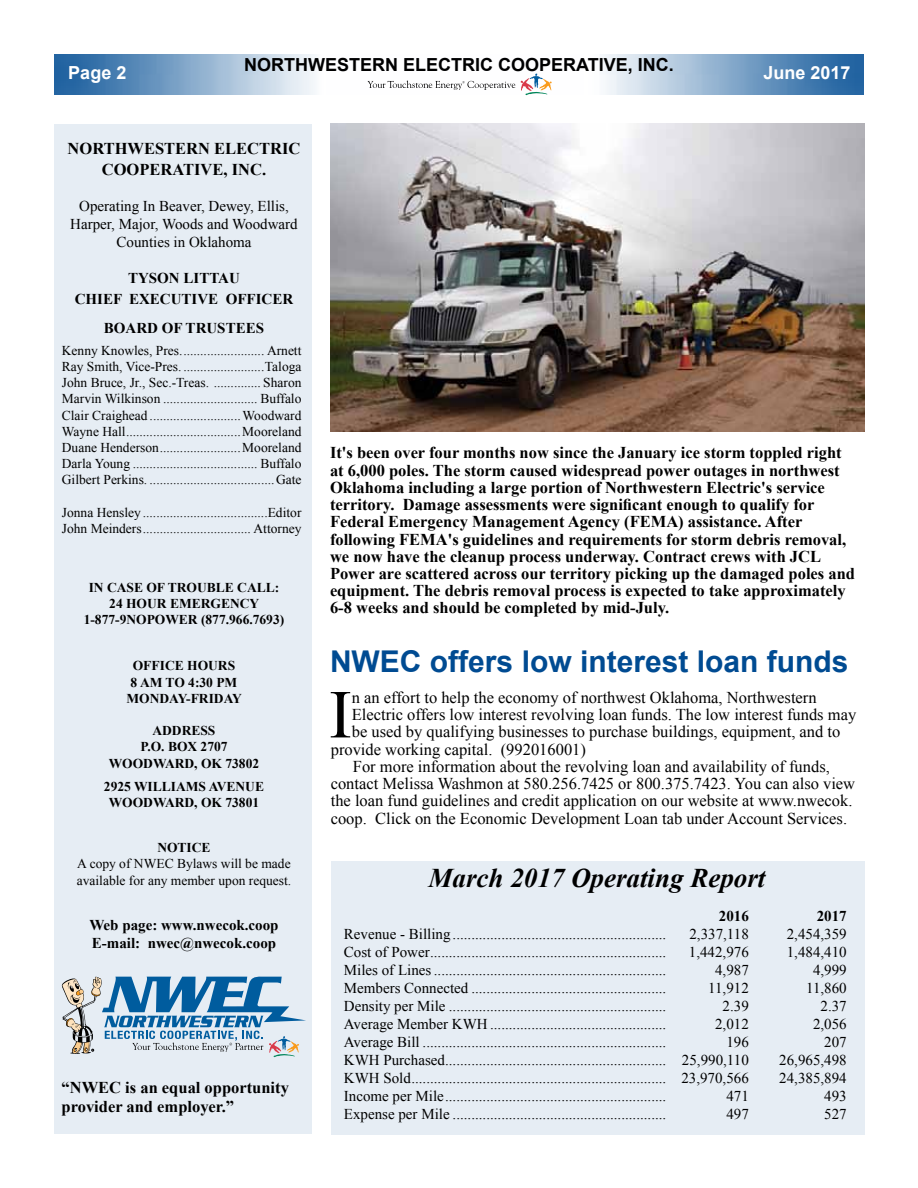
<style>
.page{position:relative;width:918px;height:1188px;background:#fff}
.page>*{position:absolute;margin:0;border:0;box-sizing:border-box;transform-origin:0 0}
.t1{font:68.55px "Times New Roman";color:#000}
.t2{font:700 30px "Arial";color:#004b92}
.t3{font:italic 700 27px "Times New Roman";color:#000}
.t4{font:700 18px "Arial";color:#000}
.t5{font:700 18px "Arial";color:#fff}
.t6{font:700 16.5px/17.2px "Times New Roman";color:#000}
.t7{font:16.5px "Times New Roman";color:#000}
.t8{font:15px/18px "Times New Roman";color:#000;text-align:center}
.t9{font:700 15px/21.6px "Times New Roman";color:#000;text-align:center}
.t10{font:13.5px/16.2px "Times New Roman";color:#000}
.t11{font:700 13.5px/16.2px "Times New Roman";color:#000;text-align:center}
</style>
<div class="page">
<div style="left:331px;top:861px;width:533px;height:273px;background:#e6edf4"></div>
<img style="left:54px;top:54px;width:810px;height:41px">
<svg style="left:521px;top:73px;width:31px;height:22px"></svg>
<svg style="left:368px;top:81px;width:147px;height:9px"></svg>
<div style="left:55px;top:124px;width:257px;height:1010px;background:#e6edf4"></div>
<svg style="left:62px;top:977px;width:244px;height:80px"></svg>
<img style="left:331px;top:124px;width:534px;height:308px">
<p class="t4" style="left:244px;top:53px;width:431px">NORTHWESTERN ELECTRIC COOPERATIVE, INC.</p>
<p class="t5" style="left:68px;top:61px;width:60px">Page 2</p>
<p class="t5" style="left:763px;top:61px;width:89px">June 2017</p>
<p class="t6" style="left:68px;top:137px;width:234px;line-height:21px;text-align:center">NORTHWESTERN ELECTRIC<br>COOPERATIVE, INC.</p>
<p class="t8" style="left:70px;top:197px;width:229px">Operating In Beaver, Dewey, Ellis,<br>Harper, Major, Woods and Woodward<br>Counties in Oklahoma</p>
<p class="t9" style="left:75px;top:267px;width:220px">TYSON LITTAU<br>CHIEF EXECUTIVE OFFICER</p>
<p class="t9" style="left:104px;top:317px;width:162px">BOARD OF TRUSTEES</p>
<p class="t10" style="left:62px;top:342px;width:241px;text-align:justify">Kenny Knowles, Pres......................... Arnett Ray Smith, Vice-Pres. ........................Taloga John Bruce, Jr., Sec.-Treas. .............. Sharon Marvin Wilkinson ............................ Buffalo Clair Craighead ...........................Woodward Wayne Hall..................................Mooreland Duane Henderson........................Mooreland Darla Young ..................................... Buffalo Gilbert Perkins. .....................................Gate</p>
<p class="t10" style="left:62px;top:504px;width:241px">Jonna Hensley .....................................Editor<br>John Meinders................................ Attorney</p>
<p class="t11" style="left:84px;top:579px;width:202px">IN CASE OF TROUBLE CALL:<br>24 HOUR EMERGENCY<br>1-877-9NOPOWER (877.966.7693)</p>
<p class="t11" style="left:126px;top:657px;width:117px">OFFICE HOURS<br>8 AM TO 4:30 PM<br>MONDAY-FRIDAY</p>
<p class="t11" style="left:109px;top:722px;width:152px">ADDRESS<br>P.O. BOX 2707<br>WOODWARD, OK 73802</p>
<p class="t11" style="left:104px;top:778px;width:162px">2925 WILLIAMS AVENUE<br>WOODWARD, OK 73801</p>
<p class="t11" style="left:157px;top:839px;width:55px">NOTICE</p>
<p class="t10" style="left:77px;top:856px;width:216px">A copy of NWEC Bylaws will be made available for any member upon request.</p>
<p class="t9" style="left:89px;top:916px;width:191px;line-height:17.2px;text-align:left">Web page: www.nwecok.coop<br>E-mail: nwec@nwecok.coop</p>
<p class="t6" style="left:62px;top:1077px;width:229px;line-height:19.8px">“NWEC is an equal opportunity provider and employer.”</p>
<p class="t6" style="left:330px;top:444px;width:527px">It's been over four months now since the January ice storm toppled right at 6,000 poles. The storm caused widespread power outages in northwest Oklahoma including a large portion of Northwestern Electric's service territory. Damage assessments were significant enough to qualify for Federal Emergency Management Agency (FEMA) assistance. After following FEMA's guidelines and requirements for storm debris removal, we now have the cleanup process underway. Contract crews with JCL Power are scattered across our territory picking up the damaged poles and equipment. The debris removal process is expected to take approximately 6-8 weeks and should be completed by mid-July.</p>
<h2 class="t2" style="left:330px;top:641px;width:520px">NWEC offers low interest loan funds</h2>
<h1 class="t1" style="left:329px;top:668px;width:24px">I</h1>
<p class="t7" style="left:352px;top:686px;width:466px">n an effort to help the economy of northwest Oklahoma, Northwestern</p>
<p class="t7" style="left:352px;top:704px;width:506px">Electric offers low interest revolving loan funds. The low interest funds may</p>
<p class="t7" style="left:352px;top:721px;width:490px">be used by qualifying businesses to purchase buildings, equipment, and to</p>
<p class="t7" style="left:331px;top:738px;width:257px">provide working capital. (992016001)</p>
<p class="t7" style="left:353px;top:755px;width:479px">For more information about the revolving loan and availability of funds,</p>
<p class="t7" style="left:331px;top:773px;width:526px">contact Melissa Washmon at 580.256.7425 or 800.375.7423. You can also view</p>
<p class="t7" style="left:331px;top:790px;width:523px">the loan fund guidelines and credit application on our website at www.nwecok.</p>
<p class="t7" style="left:331px;top:807px;width:518px">coop. Click on the Economic Development Loan tab under Account Services.</p>
<h3 class="t3" style="left:429px;top:859px;width:338px">March 2017 Operating Report</h3>
<p class="t9" style="left:719px;top:905px;width:31px">2016</p>
<p class="t9" style="left:817px;top:905px;width:31px">2017</p>
<p class="t8" style="left:344px;top:925px;width:324px">Revenue - Billing .........................................................</p>
<p class="t8" style="left:689px;top:925px;width:61px">2,337,118</p>
<p class="t8" style="left:787px;top:925px;width:61px">2,454,359</p>
<p class="t8" style="left:344px;top:943px;width:324px">Cost of Power...............................................................</p>
<p class="t8" style="left:689px;top:943px;width:61px">1,442,976</p>
<p class="t8" style="left:787px;top:943px;width:61px">1,484,410</p>
<p class="t8" style="left:344px;top:961px;width:324px">Miles of Lines ..............................................................</p>
<p class="t8" style="left:715px;top:961px;width:35px">4,987</p>
<p class="t8" style="left:813px;top:961px;width:35px">4,999</p>
<p class="t8" style="left:344px;top:979px;width:324px">Members Connected ....................................................</p>
<p class="t8" style="left:708px;top:979px;width:42px">11,912</p>
<p class="t8" style="left:806px;top:979px;width:42px">11,860</p>
<p class="t8" style="left:344px;top:997px;width:324px">Density per Mile ..........................................................</p>
<p class="t8" style="left:723px;top:997px;width:28px">2.39</p>
<p class="t8" style="left:820px;top:997px;width:28px">2.37</p>
<p class="t8" style="left:344px;top:1015px;width:324px">Average Member KWH ...............................................</p>
<p class="t8" style="left:715px;top:1015px;width:35px">2,012</p>
<p class="t8" style="left:813px;top:1015px;width:35px">2,056</p>
<p class="t8" style="left:344px;top:1033px;width:324px">Average Bill .................................................................</p>
<p class="t8" style="left:726px;top:1033px;width:24px">196</p>
<p class="t8" style="left:824px;top:1033px;width:24px">207</p>
<p class="t8" style="left:344px;top:1051px;width:406px">KWH Purchased........................................................... 25,990,110</p>
<p class="t8" style="left:779px;top:1051px;width:69px">26,965,498</p>
<p class="t8" style="left:344px;top:1069px;width:406px">KWH Sold.................................................................... 23,970,566</p>
<p class="t8" style="left:779px;top:1069px;width:69px">24,385,894</p>
<p class="t8" style="left:344px;top:1087px;width:324px">Income per Mile...........................................................</p>
<p class="t8" style="left:726px;top:1087px;width:24px">471</p>
<p class="t8" style="left:824px;top:1087px;width:24px">493</p>
<p class="t8" style="left:344px;top:1105px;width:324px">Expense per Mile .........................................................</p>
<p class="t8" style="left:726px;top:1105px;width:24px">497</p>
<p class="t8" style="left:824px;top:1105px;width:24px">527</p>
</div>
